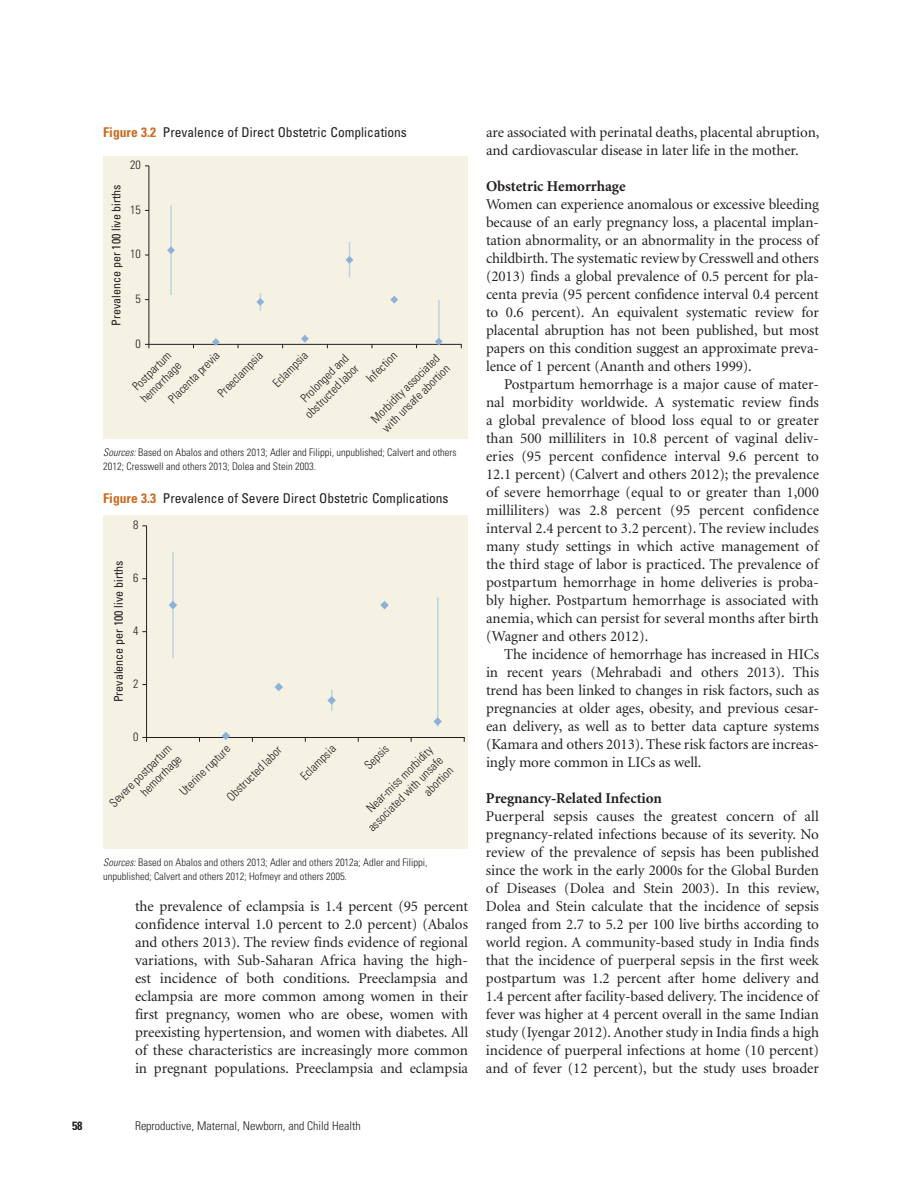
<style>
.page{position:relative;width:918px;height:1188px;background:#fff}
.page>*{position:absolute;margin:0;border:0;box-sizing:border-box;transform-origin:0 0}
.t1{font:15px/18px "Minion";letter-spacing:-.005em;color:#231f20;text-align:justify}
.t2{font:700 15px "Minion";letter-spacing:-.005em;color:#231f20}
.t3{font:condensed 13.5px "Univers";color:#231f20}
.t4{font:300 condensed 12px/14.4px "Univers";color:#231f20;text-align:right}
.t5{font:condensed 12px "Univers";color:#231f20}
.t6{font:700 condensed 12px "Univers";color:#231f20}
.t7{font:300 condensed 10.5px/13.5px "Univers";color:#231f20}
.s1{font-weight:700;color:#cb6b22}
.s2{font-style:italic}
</style>
<div class="page">
<div style="left:103px;top:156px;width:365px;height:283px;background:#f5f1e3"></div>
<hr style="left:149px;top:166px;width:1px;height:178px;background:#231f20">
<hr style="left:438px;top:300px;width:2px;height:44px;background:#bdd5e0">
<hr style="left:349px;top:242px;width:1px;height:36px;background:#bdd5e0">
<hr style="left:170px;top:206px;width:2px;height:89px;background:#bdd5e0">
<svg style="left:167px;top:247px;width:8px;height:7px"></svg>
<svg style="left:256px;top:293px;width:8px;height:18px"></svg>
<svg style="left:346px;top:256px;width:7px;height:8px"></svg>
<svg style="left:390px;top:296px;width:8px;height:8px"></svg>
<svg style="left:145px;top:335px;width:317px;height:14px"></svg>
<div style="left:103px;top:515px;width:365px;height:334px;background:#f5f1e3"></div>
<hr style="left:146px;top:526px;width:1px;height:211px;background:#231f20">
<hr style="left:437px;top:597px;width:2px;height:130px;background:#bdd5e0">
<hr style="left:331px;top:690px;width:2px;height:21px;background:#bdd5e0">
<hr style="left:172px;top:552px;width:2px;height:106px;background:#bdd5e0">
<svg style="left:169px;top:601px;width:8px;height:8px"></svg>
<svg style="left:142px;top:732px;width:323px;height:10px"></svg>
<svg style="left:275px;top:683px;width:8px;height:8px"></svg>
<svg style="left:327px;top:696px;width:9px;height:9px"></svg>
<svg style="left:380px;top:601px;width:9px;height:8px"></svg>
<svg style="left:433px;top:717px;width:9px;height:9px"></svg>
<p class="t3" style="left:103px;top:127px;width:305px"><span class="s1">Figure 3.2</span> Prevalence of Direct Obstetric Complications</p>
<p class="t5" style="left:112px;top:326px;width:143px;rotate:-90deg">Prevalence per 100 live births</p>
<p class="t4" style="left:130px;top:159px;width:12px">20</p>
<p class="t4" style="left:130px;top:204px;width:12px">15</p>
<p class="t4" style="left:130px;top:248px;width:12px">10</p>
<p class="t4" style="left:136px;top:293px;width:7px">5</p>
<p class="t4" style="left:136px;top:337px;width:7px">0</p>
<p class="t4" style="left:166px;top:396px;width:68px;rotate:-45deg">Placenta previa</p>
<p class="t4" style="left:216px;top:390px;width:59px;rotate:-45deg">Preeclampsia</p>
<p class="t4" style="left:270px;top:380px;width:45px;rotate:-45deg">Eclampsia</p>
<p class="t4" style="left:128px;top:386px;width:53px;text-align:left;rotate:-45deg">Postpartum hemorrhage</p>
<p class="t4" style="left:292px;top:402px;width:72px;rotate:-45deg">Prolonged and obstructed labor</p>
<p class="t4" style="left:364px;top:376px;width:39px;rotate:-45deg">Infection</p>
<p class="t4" style="left:369px;top:416px;width:93px;text-align:left;rotate:-45deg">Morbidity associated with unsafe abortion</p>
<p class="t7" style="left:103px;top:447px;width:355px"><span class="s2">Sources:</span> Based on Abalos and others 2013; Adler and Filippi, unpublished; Calvert and others<br>2012; Cresswell and others 2013; Dolea and Stein 2003.</p>
<p class="t3" style="left:103px;top:493px;width:347px"><span class="s1">Figure 3.3</span> Prevalence of Severe Direct Obstetric Complications</p>
<p class="t4" style="left:133px;top:519px;width:7px">8</p>
<p class="t5" style="left:114px;top:702px;width:143px;rotate:-90deg">Prevalence per 100 live births</p>
<p class="t4" style="left:133px;top:572px;width:7px">6</p>
<p class="t4" style="left:133px;top:625px;width:7px">4</p>
<p class="t4" style="left:133px;top:678px;width:7px">2</p>
<p class="t4" style="left:133px;top:731px;width:7px">0</p>
<p class="t4" style="left:225px;top:795px;width:73px;rotate:-45deg">Obstructed labor</p>
<p class="t4" style="left:298px;top:774px;width:46px;rotate:-45deg">Eclampsia</p>
<p class="t4" style="left:362px;top:763px;width:30px;rotate:-45deg">Sepsis</p>
<p class="t4" style="left:177px;top:789px;width:67px;rotate:-45deg">Uterine rupture</p>
<p class="t4" style="left:107px;top:800px;width:83px;rotate:-45deg">Severe postpartum hemorrhage</p>
<p class="t4" style="left:355px;top:815px;width:102px;rotate:-45deg">Near-miss morbidity associated with unsafe abortion</p>
<p class="t7" style="left:103px;top:857px;width:326px"><span class="s2">Sources:</span> Based on Abalos and others 2013; Adler and others 2012a; Adler and Filippi, unpublished; Calvert and others 2012; Hofmeyr and others 2005.</p>
<p class="t1" style="left:135px;top:899px;width:335px">the prevalence of eclampsia is 1.4 percent (95 percent confidence interval 1.0 percent to 2.0 percent) (Abalos and others 2013). The review finds evidence of regional variations, with Sub-Saharan Africa having the high&shy;est incidence of both conditions. Preeclampsia and eclampsia are more common among women in their first pregnancy, women who are obese, women with preexisting hypertension, and women with diabetes. All of these characteristics are increasingly more common in pregnant populations. Preeclampsia and eclampsia</p>
<p class="t6" style="left:72px;top:1122px;width:12px">58</p>
<p class="t4" style="left:135px;top:1120px;width:227px">Reproductive, Maternal, Newborn, and Child Health</p>
<p class="t1" style="left:486px;top:125px;width:335px">are associated with perinatal deaths, placental abruption, and cardiovascular disease in later life in the mother.</p>
<p class="t2" style="left:486px;top:181px;width:141px">Obstetric Hemorrhage</p>
<p class="t1" style="left:486px;top:197px;width:334px">Women can experience anomalous or excessive bleeding because of an early pregnancy loss, a placental implan&shy;tation abnormality, or an abnormality in the process of childbirth. The systematic review by Cresswell and others (2013) finds a global prevalence of 0.5 percent for pla&shy;centa previa (95 percent confidence interval 0.4 percent to 0.6 percent). An equivalent systematic review for placental abruption has not been published, but most papers on this condition suggest an approximate preva&shy;lence of 1 percent (Ananth and others 1999).</p>
<p class="t1" style="left:486px;top:377px;width:335px;text-indent:18px">Postpartum hemorrhage is a major cause of mater&shy;nal morbidity worldwide. A systematic review finds a global prevalence of blood loss equal to or greater than 500 milliliters in 10.8 percent of vaginal deliv&shy;eries (95 percent confidence interval 9.6 percent to 12.1 percent) (Calvert and others 2012); the prevalence of severe hemorrhage (equal to or greater than 1,000 milliliters) was 2.8 percent (95 percent confidence interval 2.4 percent to 3.2 percent). The review includes many study settings in which active management of the third stage of labor is practiced. The prevalence of postpartum hemorrhage in home deliveries is proba&shy;bly higher. Postpartum hemorrhage is associated with anemia, which can persist for several months after birth (Wagner and others 2012).</p>
<p class="t1" style="left:486px;top:647px;width:335px;text-indent:18px">The incidence of hemorrhage has increased in HICs in recent years (Mehrabadi and others 2013). This trend has been linked to changes in risk factors, such as pregnancies at older ages, obesity, and previous cesar&shy;ean delivery, as well as to better data capture systems (Kamara and others 2013). These risk factors are increas&shy;ingly more common in LICs as well.</p>
<p class="t2" style="left:486px;top:793px;width:178px">Pregnancy-Related Infection</p>
<p class="t1" style="left:486px;top:809px;width:335px">Puerperal sepsis causes the greatest concern of all pregnancy-related infections because of its severity. No review of the prevalence of sepsis has been published since the work in the early 2000s for the Global Burden of Diseases (Dolea and Stein 2003). In this review, Dolea and Stein calculate that the incidence of sepsis ranged from 2.7 to 5.2 per 100 live births according to world region. A community-based study in India finds that the incidence of puerperal sepsis in the first week postpartum was 1.2 percent after home delivery and 1.4 percent after facility-based delivery. The incidence of fever was higher at 4 percent overall in the same Indian study (Iyengar 2012). Another study in India finds a high incidence of puerperal infections at home (10 percent) and of fever (12 percent), but the study uses broader</p>
</div>
